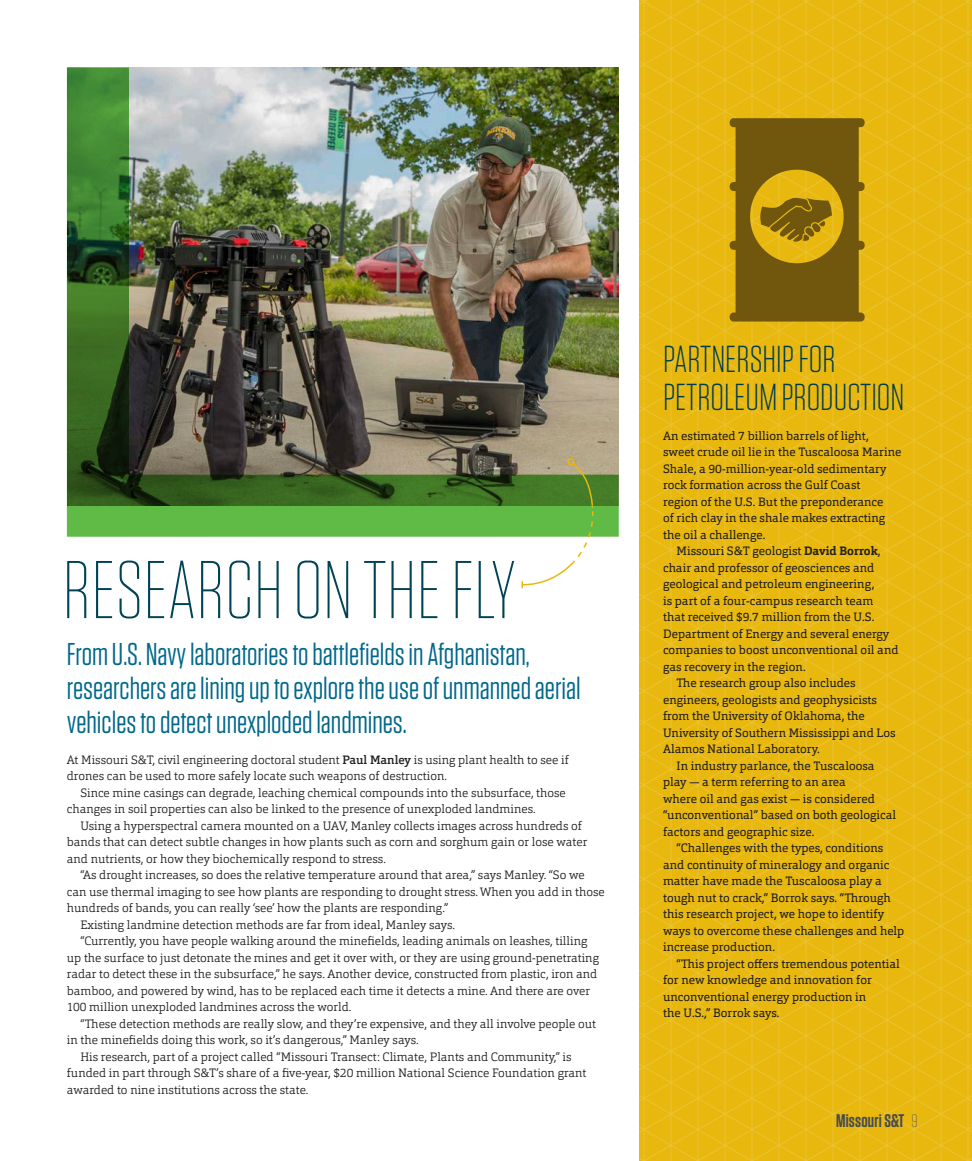
<style>
.page{position:relative;width:972px;height:1161px;background:#fff}
.page>*{position:absolute;margin:0;border:0;box-sizing:border-box;transform-origin:0 0}
.Big_Headline_46_pt{font:200 81.6px "Tungsten";color:#014356}
.Sidebar_Headline{font:300 37.5px/37.5px "Tungsten";color:#003b4e}
.Story_Text_NO_INDENT{font:31.5px/34.5px "Tungsten";color:#00688c}
.t1{font:600 18.3px "Tungsten";letter-spacing:.01em;color:#464b54}
.Story_Text{font:300 12px/16.5px "Orgon Slab";color:#231f20}
.Story_Text-2{font:12px/16.5px "Orgon Slab";color:#231f20}
.s1{font-weight:500}
.s2{font-weight:700}
.s3{font-weight:200;font-size:18px;color:#545962}
</style>
<div class="page">
<svg style="left:639px;top:0;width:333px;height:1161px;fill:#e8b80e"></svg>
<svg style="left:730px;top:118px;width:135px;height:204px"></svg>
<img style="left:67px;top:68px;width:552px;height:469px">
<div style="left:567px;top:458px;width:8px;height:7px;border:2px solid #e8b80e;border-radius:50%"></div>
<svg style="left:521px;top:462px;width:73px;height:126px"></svg>
<p class="Big_Headline_46_pt" style="left:62px;top:549px;width:455px">RESEARCH ON THE FLY</p>
<p class="Story_Text_NO_INDENT" style="left:67px;top:637px;width:515px">From U.S. Navy laboratories to battlefields in Afghanistan, researchers are lining up to explore the use of unmanned aerial vehicles to detect unexploded landmines.</p>
<p class="Story_Text" style="left:67px;top:751px;width:503px">At Missouri S&amp;T, civil engineering doctoral student <span class="s1">Paul Manley</span> is using plant health to see if drones can be used to more safely locate such weapons of destruction.</p>
<p class="Story_Text" style="left:67px;top:784px;width:500px;text-indent:14px">Since mine casings can degrade, leaching chemical compounds into the subsurface, those changes in soil properties can also be linked to the presence of unexploded landmines.</p>
<p class="Story_Text" style="left:67px;top:817px;width:522px;text-indent:14px">Using a hyperspectral camera mounted on a UAV, Manley collects images across hundreds of bands that can detect subtle changes in how plants such as corn and sorghum gain or lose water and nutrients, or how they biochemically respond to stress.</p>
<p class="Story_Text" style="left:67px;top:867px;width:539px;text-indent:14px">“As drought increases, so does the relative temperature around that area,” says Manley. “So we can use thermal imaging to see how plants are responding to drought stress. When you add in those hundreds of bands, you can really ‘see’ how the plants are responding.”</p>
<p class="Story_Text" style="left:80px;top:916px;width:376px">Existing landmine detection methods are far from ideal, Manley says.</p>
<p class="Story_Text" style="left:67px;top:933px;width:534px;text-indent:14px">“Currently, you have people walking around the minefields, leading animals on leashes, tilling up the surface to just detonate the mines and get it over with, or they are using ground-penetrating radar to detect these in the subsurface,” he says. Another device, constructed from plastic, iron and bamboo, and powered by wind, has to be replaced each time it detects a mine. And there are over 100 million unexploded landmines across the world.</p>
<p class="Story_Text" style="left:67px;top:1015px;width:531px;text-indent:14px">“These detection methods are really slow, and they’re expensive, and they all involve people out in the minefields doing this work, so it’s dangerous,” Manley says.</p>
<p class="Story_Text" style="left:67px;top:1048px;width:521px;text-indent:14px">His research, part of a project called “Missouri Transect: Climate, Plants and Community,” is funded in part through S&amp;T’s share of a five-year, $20 million National Science Foundation grant awarded to nine institutions across the state.</p>
<p class="Sidebar_Headline" style="left:663px;top:341px;width:243px">PARTNERSHIP FOR<br>PETROLEUM PRODUCTION</p>
<p class="Story_Text-2" style="left:663px;top:427px;width:240px">An estimated 7 billion barrels of light, sweet crude oil lie in the Tuscaloosa Marine Shale, a 90-million-year-old sedimentary rock formation across the Gulf Coast<br>region of the U.S. But the preponderance<br>of rich clay in the shale makes extracting the oil a challenge.</p>
<p class="Story_Text-2" style="left:663px;top:543px;width:237px;text-indent:14px">Missouri S&amp;T geologist <span class="s2">David Borrok</span>, chair and professor of geosciences and geological and petroleum engineering,<br>is part of a four-campus research team<br>that received $9.7 million from the U.S.<br>Department of Energy and several energy companies to boost unconventional oil and gas recovery in the region.</p>
<p class="Story_Text-2" style="left:663px;top:675px;width:234px;text-indent:14px">The research group also includes engineers, geologists and geophysicists from the University of Oklahoma, the University of Southern Mississippi and Los Alamos National Laboratory.</p>
<p class="Story_Text-2" style="left:663px;top:757px;width:235px;text-indent:14px">In industry parlance, the Tuscaloosa play — a term referring to an area<br>where oil and gas exist — is considered “unconventional” based on both geological factors and geographic size.</p>
<p class="Story_Text-2" style="left:663px;top:840px;width:243px;text-indent:14px">“Challenges with the types, conditions and continuity of mineralogy and organic matter have made the Tuscaloosa play a tough nut to crack,” Borrok says. “Through this research project, we hope to identify ways to overcome these challenges and help increase production.</p>
<p class="Story_Text-2" style="left:663px;top:955px;width:238px;text-indent:14px">“This project offers tremendous potential for new knowledge and innovation for unconventional energy production in<br>the U.S.,” Borrok says.</p>
<h3 class="t1" style="left:836px;top:1111px;width:83px">Missouri S&amp;T <span class="s3">9</span></h3>
</div>
